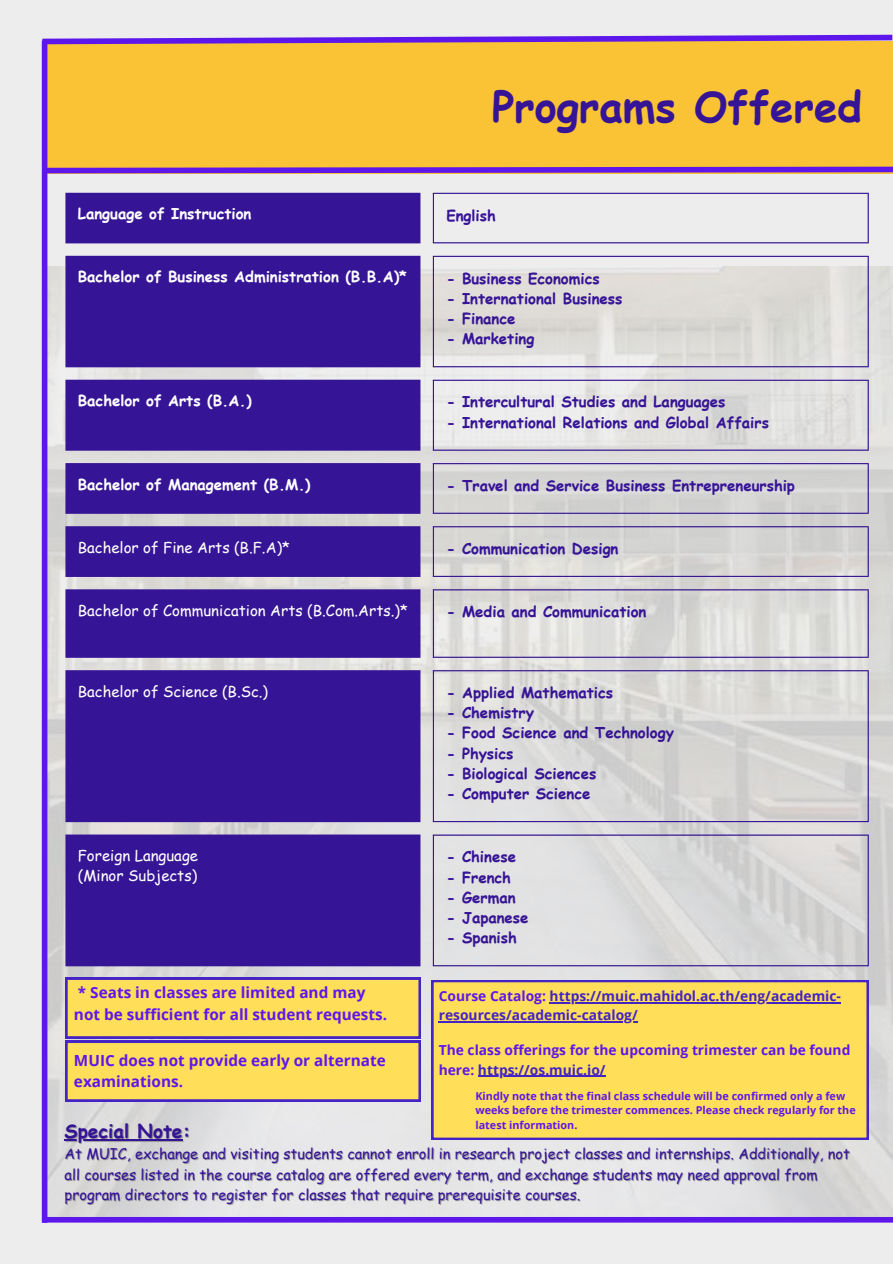
<style>
.page{position:relative;width:893px;height:1264px;background:#fff}
.page>*{position:absolute;margin:0;border:0;box-sizing:border-box;transform-origin:0 0}
.t1{font:700 42px "Comic Sans MS";color:#361496}
.t2{font:700 19.05px "Comic Sans MS";color:#361496}
.t3{font:700 15.3px/21.3px "Open Sans";color:#5e17eb}
.t4{font:700 15px "Comic Sans MS";color:#361496}
.t5{font:15px/20.2px "Comic Sans MS";color:#fff}
.t6{font:700 15px "Comic Sans MS";color:#fff}
.t7{font:14.55px/20.2px "Comic Sans MS";color:#361496}
.t8{font:700 13.8px/19.2px "Open Sans";color:#4424c2}
.t9{font:700 13.8px/19.2px "Open Sans";color:#5e17eb}
.t10{font:700 10.8px/14.4px "Open Sans";color:#5e17eb}
.s1{color:#5e17eb}
.s2{color:#4424c2}
.s3{color:rgb(42 45 51/.4)}
</style>
<div class="page">
<img style="left:0;top:0;width:892px;height:1263px">
<hr style="left:65px;top:1139px;width:118px;height:1px;background:#361496">
<svg style="left:65px;top:977px;width:355px;height:124px;background:#eccc64"></svg>
<div style="left:431px;top:980px;width:437px;height:159px;background:#ffde59"></div>
<hr style="left:549px;top:1001px;width:291px;height:2px;background:#4424c2">
<hr style="left:438px;top:1021px;width:199px;height:1px;background:#4424c2">
<hr style="left:478px;top:1075px;width:127px;height:1px;background:#4424c2">
<h1 class="t1" style="left:492px;top:76px;width:371px">Programs Offered</h1>
<p class="t6" style="left:78px;top:203px;width:175px">Language of Instruction</p>
<p class="t4" style="left:446px;top:204px;width:51px">English</p>
<p class="t6" style="left:78px;top:266px;width:331px">Bachelor of Business Administration (B.B.A)*</p>
<p class="t4" style="left:446px;top:267px;width:155px">- Business Economics</p>
<p class="t4" style="left:446px;top:287px;width:178px">- International Business</p>
<p class="t4" style="left:446px;top:307px;width:71px">- Finance</p>
<p class="t4" style="left:446px;top:328px;width:89px">- Marketing</p>
<p class="t6" style="left:78px;top:390px;width:175px">Bachelor of Arts (B.A.)</p>
<p class="t4" style="left:446px;top:391px;width:281px">- Intercultural Studies and Languages</p>
<p class="t4" style="left:446px;top:411px;width:324px">- International Relations and Global Affairs</p>
<p class="t6" style="left:78px;top:473px;width:234px">Bachelor of Management (B.M.)</p>
<p class="t4" style="left:446px;top:474px;width:350px">- Travel and Service Business Entrepreneurship</p>
<p class="t5" style="left:78px;top:536px;width:214px">Bachelor of Fine Arts (B.F.A)*</p>
<p class="t4" style="left:446px;top:537px;width:174px">- Communication Design</p>
<p class="t5" style="left:78px;top:599px;width:331px">Bachelor of Communication Arts (B.Com.Arts.)*</p>
<p class="t4" style="left:446px;top:600px;width:201px">- Media and Communication</p>
<p class="t5" style="left:78px;top:680px;width:192px">Bachelor of Science (B.Sc.)</p>
<p class="t4" style="left:446px;top:681px;width:168px">- Applied Mathematics</p>
<p class="t4" style="left:446px;top:701px;width:89px">- Chemistry</p>
<p class="t4" style="left:446px;top:722px;width:229px">- Food Science and Technology</p>
<p class="t4" style="left:446px;top:742px;width:69px">- Physics</p>
<p class="t4" style="left:446px;top:762px;width:151px">- Biological Sciences</p>
<p class="t4" style="left:446px;top:782px;width:146px">- Computer Science</p>
<p class="t5" style="left:78px;top:845px;width:122px">Foreign Language (Minor Subjects)</p>
<p class="t4" style="left:446px;top:845px;width:71px">- Chinese</p>
<p class="t4" style="left:446px;top:866px;width:66px">- French</p>
<p class="t4" style="left:446px;top:886px;width:71px">- German</p>
<p class="t4" style="left:446px;top:906px;width:84px">- Japanese</p>
<p class="t4" style="left:446px;top:926px;width:72px">- Spanish</p>
<p class="t3" style="left:74px;top:981px;width:315px">* Seats in classes are limited and may not be sufficient for all student requests.</p>
<p class="t8" style="left:438px;top:985px;width:403px"><span class="s1">Course Catalog:</span> https://muic.mahidol.ac.th/eng/academic&shy;resources/academic-catalog/</p>
<p class="t9" style="left:438px;top:1040px;width:413px">The class offerings for the upcoming trimester can be found here: <span class="s2">https://os.muic.io/</span></p>
<p class="t10" style="left:475px;top:1088px;width:382px">Kindly note that the final class schedule will be confirmed only a few weeks before the trimester commences. Please check regularly for the latest information.</p>
<p class="t3" style="left:74px;top:1049px;width:313px">MUIC does not provide early or alternate examinations.</p>
<p class="t2" style="left:65px;top:1117px;width:129px">Special Note<span class="s3">:</span></p>
<p class="t7" style="left:65px;top:1143px;width:786px">At MUIC, exchange and visiting students cannot enroll in research project classes and internships. Additionally, not all courses listed in the course catalog are offered every term, and exchange students may need approval from program directors to register for classes that require prerequisite courses.</p>
</div>
